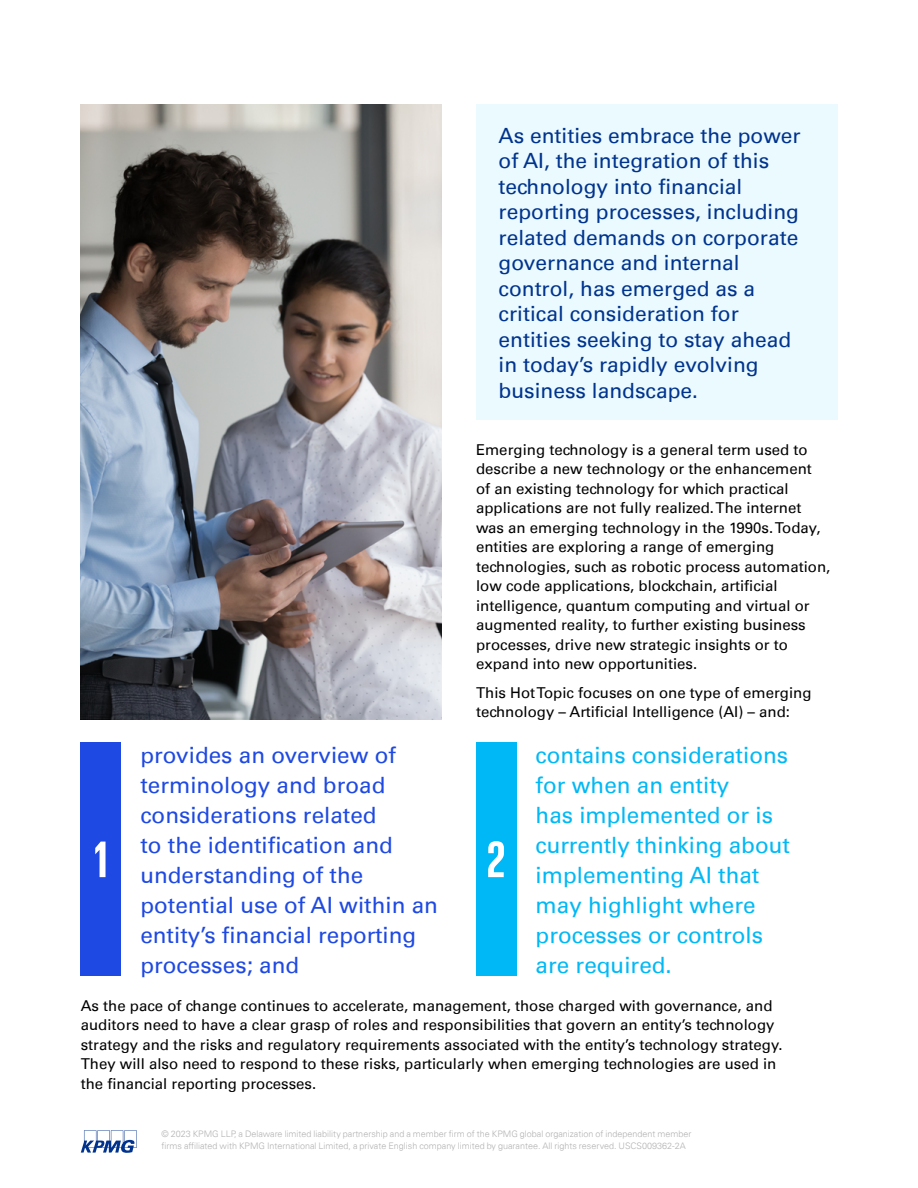
<style>
.page{position:relative;width:918px;height:1188px;background:#fff}
.page>*{position:absolute;margin:0;border:0;box-sizing:border-box;transform-origin:0 0}
.t1{font:700 52.5px "KPMG";color:#fff}
.t2{font:22.5px/30px "Univers 55 Roman";color:#1e49e2}
.t3{font:22.5px/30px "Univers 55 Roman";color:#00b8f5}
.t4{font:21px/25.5px "Univers 55 Roman";color:#00338d}
.t5{font:15px/19.5px "Univers 55 Roman";color:#000}
.t6{font:300 9px/12px "Univers 45";color:#b2b2b2}
</style>
<div class="page">
<div style="left:476px;top:104px;width:361px;height:316px;background:#eafaff"></div>
<img style="left:81px;top:104px;width:361px;height:616px">
<div style="left:81px;top:743px;width:40px;height:233px;background:#1e49e2"></div>
<div style="left:476px;top:743px;width:40px;height:233px;background:#00b8f5"></div>
<svg style="left:81px;top:1130px;width:56px;height:23px"></svg>
<p class="t4" style="left:499px;top:123px;width:304px">As entities embrace the power of AI, the integration of this technology into financial reporting processes, including related demands on corporate governance and internal control, has emerged as a critical consideration for entities seeking to stay ahead in today’s rapidly evolving business landscape.</p>
<p class="t5" style="left:476px;top:440px;width:356px">Emerging technology is a general term used to describe a new technology or the enhancement<br>of an existing technology for which practical applications are not fully realized. The internet was an emerging technology in the 1990s. Today, entities are exploring a range of emerging technologies, such as robotic process automation, low code applications, blockchain, artificial intelligence, quantum computing and virtual or augmented reality, to further existing business processes, drive new strategic insights or to expand into new opportunities.</p>
<p class="t5" style="left:476px;top:683px;width:337px">This Hot Topic focuses on one type of emerging technology – Artificial Intelligence (AI) – and:</p>
<h2 class="t2" style="left:140px;top:740px;width:299px">provides an overview of terminology and broad considerations related<br>to the identification and understanding of the potential use of AI within an entity’s financial reporting processes; and</h2>
<h2 class="t3" style="left:536px;top:740px;width:256px">contains considerations for when an entity<br>has implemented or is currently thinking about implementing AI that may highlight where processes or controls are required.</h2>
<h1 class="t1" style="left:94px;top:833px;width:15px">1</h1>
<h1 class="t1" style="left:487px;top:833px;width:20px">2</h1>
<p class="t5" style="left:81px;top:996px;width:704px">As the pace of change continues to accelerate, management, those charged with governance, and auditors need to have a clear grasp of roles and responsibilities that govern an entity’s technology strategy and the risks and regulatory requirements associated with the entity’s technology strategy.<br>They will also need to respond to these risks, particularly when emerging technologies are used in the financial reporting processes.</p>
<p class="t6" style="left:162px;top:1128px;width:531px">© 2023 KPMG LLP, a Delaware limited liability partnership and a member firm of the KPMG global organization of independent member firms affiliated with KPMG International Limited, a private English company limited by guarantee. All rights reserved. USCS009362-2A</p>
</div>
